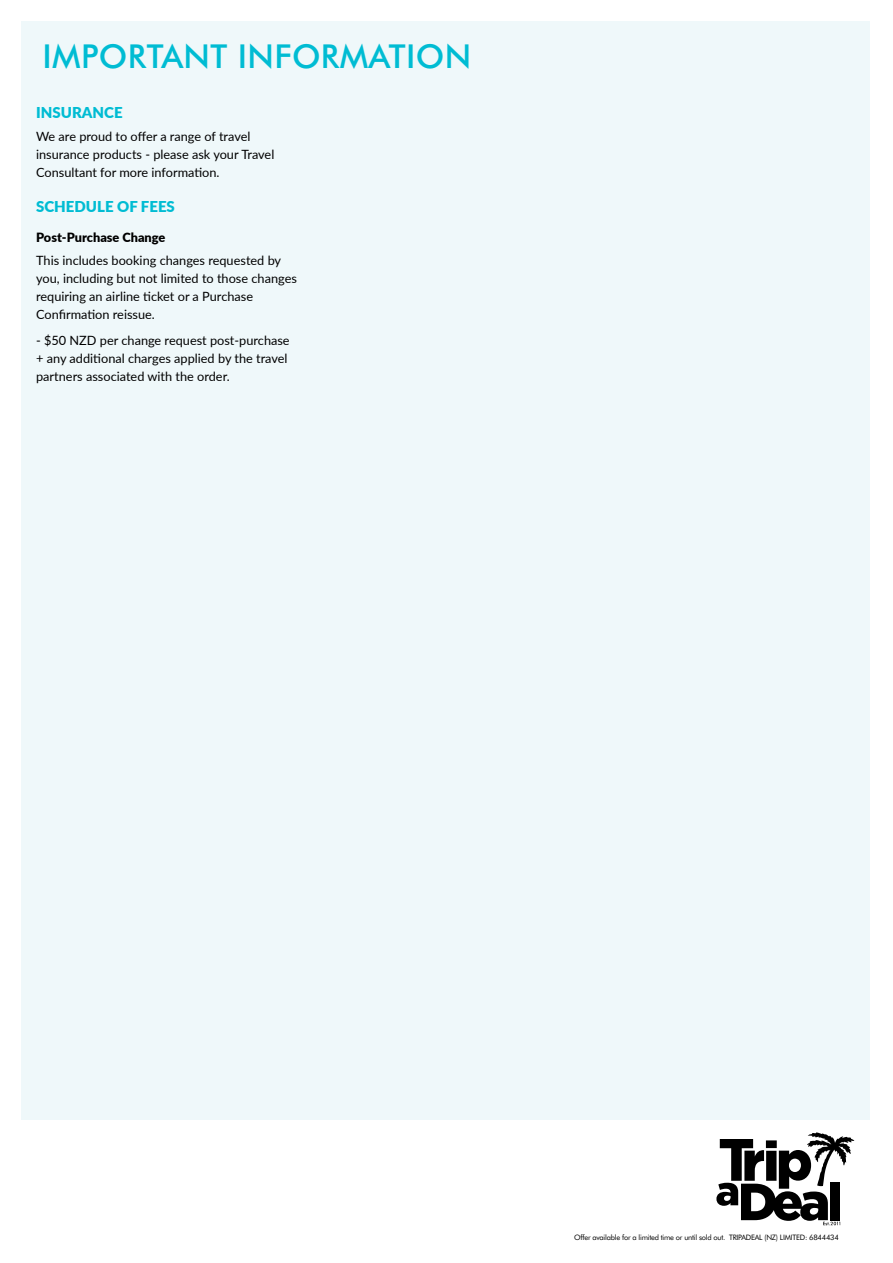
<style>
.page{position:relative;width:893px;height:1263px;background:#fff}
.page>*{position:absolute;margin:0;border:0;box-sizing:border-box;transform-origin:0 0}
.t1{font:500 33px "Futura BT";letter-spacing:.01em;color:#00bcd3}
.t2{font:900 15px "Lato";color:#00bcd3}
.t3{font:12.75px/18px "Lato";color:#000}
.t4{font:900 12.75px "Lato";color:#000}
.t5{font:7.5px "Futura BT";letter-spacing:-.03em;color:#000}
</style>
<div class="page">
<div style="left:21px;top:21px;width:849px;height:1098px;background:#eff8fa"></div>
<svg style="left:716px;top:1132px;width:138px;height:93px"></svg>
<h1 class="t1" style="left:43px;top:36px;width:430px">IMPORTANT INFORMATION</h1>
<p class="t2" style="left:36px;top:102px;width:88px">INSURANCE</p>
<p class="t3" style="left:36px;top:126px;width:240px">We are proud to offer a range of travel insurance products - please ask your Travel<br>Consultant for more information.</p>
<p class="t2" style="left:36px;top:195px;width:140px">SCHEDULE OF FEES</p>
<p class="t4" style="left:36px;top:228px;width:131px">Post-Purchase Change</p>
<p class="t3" style="left:36px;top:250px;width:262px">This includes booking changes requested by you, including but not limited to those changes requiring an airline ticket or a Purchase Confirmation reissue.</p>
<p class="t3" style="left:36px;top:331px;width:255px">- $50 NZD per change request post-purchase + any additional charges applied by the travel partners associated with the order.</p>
<p class="t5" style="left:574px;top:1232px;width:266px">Offer available for a limited time or until sold out. TRIPADEAL (NZ) LIMITED: 6844434</p>
</div>
